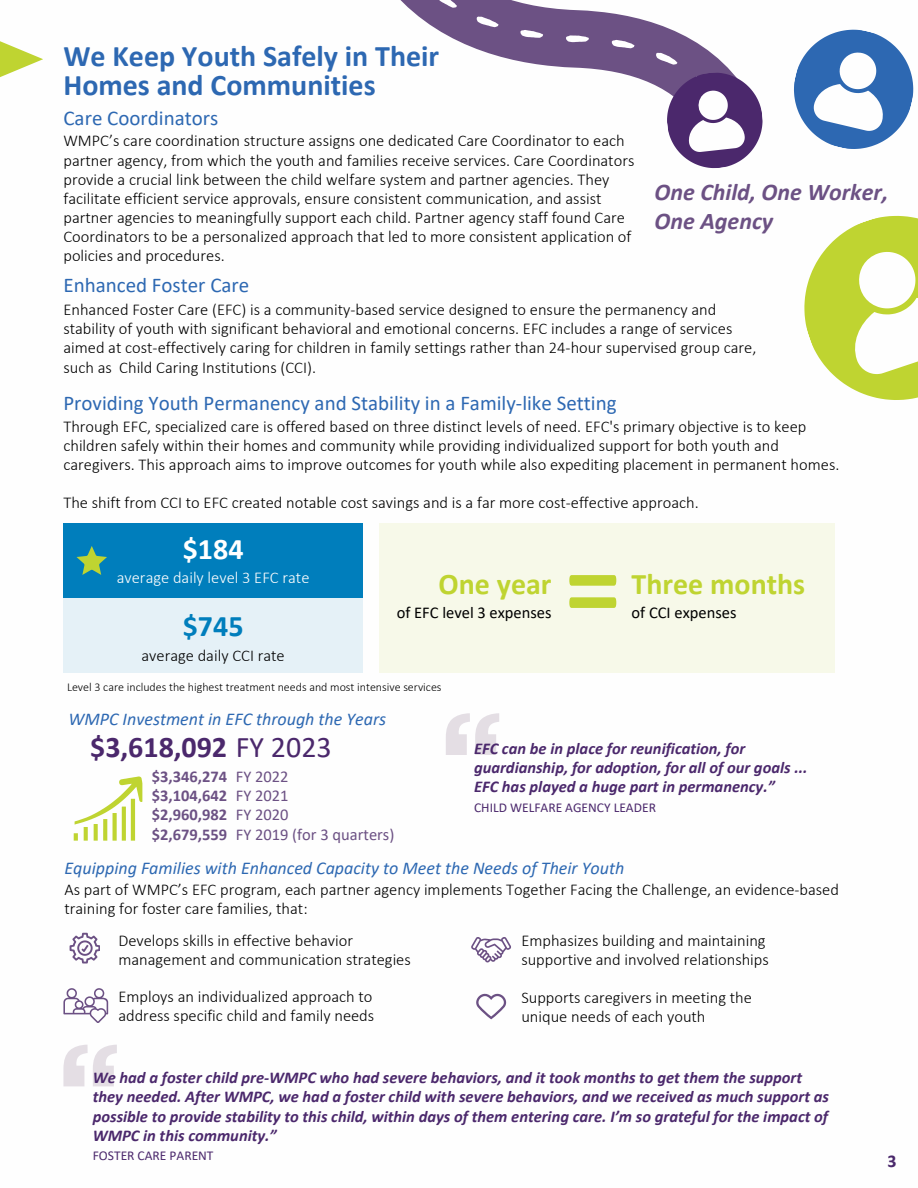
<style>
.page{position:relative;width:918px;height:1188px;background:#fff}
.page>*{position:absolute;margin:0;border:0;box-sizing:border-box;transform-origin:0 0}
.t1{font:700 113.1px "Calibri";color:#bfd431}
.t2{font:700 30px/29.2px "Calibri";color:#2d68b2}
.t3{font:700 30px "Calibri";color:#bfd431}
.t4{font:700 30px "Calibri";color:#4b286c}
.t5{font:700 30px "Calibri";color:#fff}
.t6{font:700 30px "Calibri";color:#007ebc}
.t7{font:italic 700 24px/28.2px "Calibri";color:#6c5184}
.t8{font:21px "Calibri";color:#2d68b2}
.t9{font:italic 18px "Calibri";color:#2d68b2}
.t10{font:700 18px "Calibri";color:#4a286b}
.t11{font:300 16.5px/19.2px "Calibri";color:#000}
.t12{font:italic 700 16.5px/19.2px "Calibri";color:#4b286c}
.t13{font:700 16.5px "Calibri";color:#6c5184}
.t14{font:16.5px "Calibri";color:#6c5184}
.t15{font:16.5px "Calibri";color:#000}
.t16{font:300 16.5px "Calibri";color:#fff}
.t17{font:13.5px "Calibri";color:#4b286c}
.t18{font:300 12px "Calibri";color:#000}
.s1{font-weight:400}
</style>
<div class="page">
<svg style="left:0;top:41px;width:43px;height:36px"></svg>
<svg style="left:74px;top:776px;width:68px;height:65px"></svg>
<svg style="left:446px;top:713px;width:53px;height:42px"></svg>
<svg style="left:63px;top:1045px;width:54px;height:41px"></svg>
<svg style="left:400px;top:0;width:328px;height:89px"></svg>
<svg style="left:662px;top:68px;width:101px;height:101px"></svg>
<svg style="left:794px;top:29px;width:120px;height:120px"></svg>
<svg style="left:804px;top:215px;width:114px;height:185px"></svg>
<svg style="left:70px;top:933px;width:30px;height:30px"></svg>
<svg style="left:471px;top:937px;width:40px;height:25px"></svg>
<svg style="left:476px;top:993px;width:30px;height:26px"></svg>
<svg style="left:63px;top:988px;width:45px;height:35px"></svg>
<div style="left:63px;top:598px;width:300px;height:75px;background:#e5f1f7"></div>
<div style="left:63px;top:523px;width:300px;height:75px;background:#007ebc"></div>
<div style="left:380px;top:523px;width:455px;height:150px;background:#f7f9e9"></div>
<svg style="left:77px;top:546px;width:30px;height:29px"></svg>
<p class="t2" style="left:63px;top:44px;width:377px">We Keep Youth Safely in Their<br>Homes and Communities</p>
<p class="t8" style="left:63px;top:109px;width:156px">Care Coordinators</p>
<p class="t11" style="left:63px;top:133px;width:572px">WMPC’s care coordination structure assigns one dedicated Care Coordinator to each partner agency, from which the youth and families receive services. Care Coordinators provide a crucial link between the child welfare system and partner agencies. They facilitate efficient service approvals, ensure consistent communication, and assist partner agencies to meaningfully support each child. Partner agency staff found Care Coordinators to be a personalized approach that led to more consistent application of policies and procedures.</p>
<p class="t8" style="left:63px;top:277px;width:187px">Enhanced Foster Care</p>
<p class="t11" style="left:63px;top:301px;width:694px">Enhanced Foster Care (EFC) is a community-based service designed to ensure the permanency and stability of youth with significant behavioral and emotional concerns. EFC includes a range of services aimed at cost-effectively caring for children in family settings rather than 24-hour supervised group care, such as Child Caring Institutions (CCI).</p>
<p class="t7" style="left:654px;top:180px;width:235px">One Child, One Worker,<br>One Agency</p>
<p class="t8" style="left:63px;top:395px;width:555px">Providing Youth Permanency and Stability in a Family-like Setting</p>
<p class="t11" style="left:63px;top:418px;width:777px">Through EFC, specialized care is offered based on three distinct levels of need. EFC's primary objective is to keep children safely within their homes and community while providing individualized support for both youth and caregivers. This approach aims to improve outcomes for youth while also expediting placement in permanent homes.</p>
<p class="t11" style="left:63px;top:495px;width:637px">The shift from CCI to EFC created notable cost savings and is a far more cost-effective approach.</p>
<p class="t5" style="left:183px;top:536px;width:62px">$184</p>
<p class="t16" style="left:117px;top:571px;width:194px">average daily level 3 EFC rate</p>
<p class="t6" style="left:183px;top:614px;width:62px">$745</p>
<p class="t11" style="left:142px;top:647px;width:145px">average daily CCI rate</p>
<p class="t3" style="left:439px;top:571px;width:114px">One year</p>
<p class="t15" style="left:397px;top:606px;width:156px">of EFC level 3 expenses</p>
<p class="t18" style="left:67px;top:682px;width:376px">Level 3 care includes the highest treatment needs and most intensive services</p>
<p class="t9" style="left:69px;top:711px;width:319px">WMPC Investment in EFC through the Years</p>
<p class="t1" style="left:565px;top:539px;width:58px">=</p>
<p class="t3" style="left:632px;top:571px;width:175px">Three months</p>
<p class="t15" style="left:632px;top:606px;width:106px">of CCI expenses</p>
<p class="t4" style="left:90px;top:735px;width:243px">$3,618,092 <span class="s1">FY 2023</span></p>
<p class="t13" style="left:152px;top:770px;width:77px">$3,346,274</p>
<p class="t13" style="left:152px;top:789px;width:77px">$3,104,642</p>
<p class="t13" style="left:152px;top:808px;width:77px">$2,960,982</p>
<p class="t13" style="left:152px;top:827px;width:77px">$2,679,559</p>
<p class="t14" style="left:236px;top:770px;width:54px">FY 2022</p>
<p class="t14" style="left:236px;top:789px;width:54px">FY 2021</p>
<p class="t14" style="left:236px;top:808px;width:54px">FY 2020</p>
<p class="t14" style="left:236px;top:827px;width:160px">FY 2019 (for 3 quarters)</p>
<p class="t12" style="left:474px;top:740px;width:335px">EFC can be in place for reunification, for guardianship, for adoption, for all of our goals ...<br>EFC has played a huge part in permanency.”</p>
<p class="t17" style="left:474px;top:802px;width:183px">CHILD WELFARE AGENCY LEADER</p>
<p class="t9" style="left:64px;top:860px;width:561px">Equipping Families with Enhanced Capacity to Meet the Needs of Their Youth</p>
<p class="t11" style="left:64px;top:881px;width:776px">As part of WMPC’s EFC program, each partner agency implements Together Facing the Challenge, an evidence-based training for foster care families, that:</p>
<p class="t11" style="left:118px;top:933px;width:294px">Develops skills in effective behavior management and communication strategies</p>
<p class="t11" style="left:521px;top:933px;width:249px">Emphasizes building and maintaining supportive and involved relationships</p>
<p class="t11" style="left:521px;top:989px;width:232px">Supports caregivers in meeting the unique needs of each youth</p>
<p class="t11" style="left:118px;top:988px;width:257px">Employs an individualized approach to address specific child and family needs</p>
<p class="t12" style="left:93px;top:1070px;width:738px">We had a foster child pre-WMPC who had severe behaviors, and it took months to get them the support they needed. After WMPC, we had a foster child with severe behaviors, and we received as much support as possible to provide stability to this child, within days of them entering care. I’m so grateful for the impact of WMPC in this community.”</p>
<p class="t17" style="left:93px;top:1150px;width:122px">FOSTER CARE PARENT</p>
<p class="t10" style="left:887px;top:1154px;width:11px">3</p>
</div>
